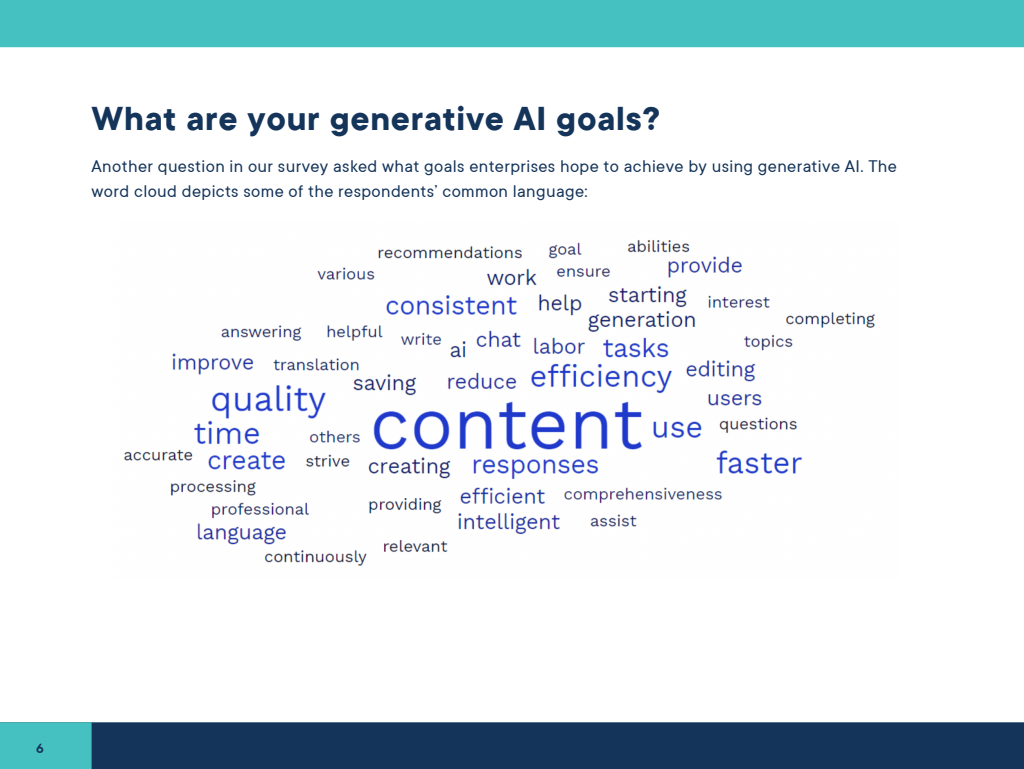
<style>
.page{position:relative;width:1024px;height:769px;background:#fff}
.page>*{position:absolute;margin:0;border:0;box-sizing:border-box;transform-origin:0 0}
.t1{font:700 37px "TT Commons";letter-spacing:.02em;color:#14345a}
.t2{font:18.8px/25px "TT Commons";letter-spacing:.02em;color:#14345a}
.t3{font:600 14.8px "TT Commons";color:#14345a}
</style>
<div class="page">
<div style="left:0;top:0;width:1024px;height:47px;background:#46c1c1"></div>
<div style="left:92px;top:722px;width:932px;height:46px;background:#14345a"></div>
<img style="left:124px;top:240px;width:752px;height:326px">
<div style="left:0;top:722px;width:92px;height:46px;background:#46c1c1"></div>
<h1 class="t1" style="left:92px;top:94px;width:570px">What are your generative AI goals?</h1>
<p class="t2" style="left:92px;top:153px;width:807px">Another question in our survey asked what goals enterprises hope to achieve by using generative AI. The word cloud depicts some of the respondents’ common language:</p>
<p class="t3" style="left:36px;top:738px;width:9px">6</p>
</div>
